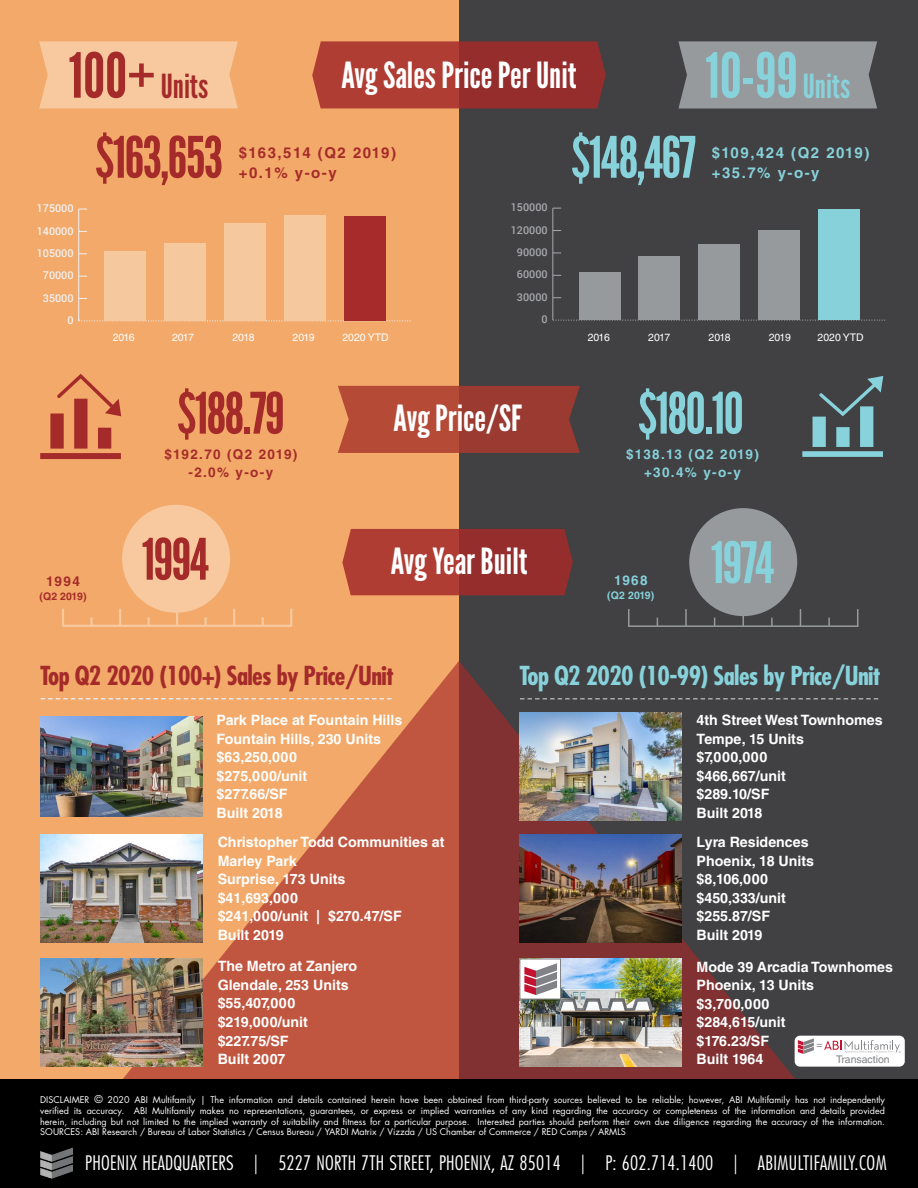
<style>
.page{position:relative;width:918px;height:1188px;background:#fff}
.page>*{position:absolute;margin:0;border:0;box-sizing:border-box;transform-origin:0 0}
.t1{font:62.1px "League Gothic";color:#87d2db}
.t2{font:57px "League Gothic";letter-spacing:-.025em;color:#a52b2a}
.t3{font:57px "League Gothic";letter-spacing:-.025em;color:#87d2db}
.t4{font:36px "League Gothic";color:#fff}
.t5{font:33.15px "League Gothic";color:#a52b2a}
.t6{font:700 condensed 25.5px "Futura Std";letter-spacing:-.025em;color:#87d2db}
.t7{font:700 condensed 25.5px "Futura Std";letter-spacing:-.025em;color:#a52b2a}
.t8{font:300 condensed 19.5px "Futura Std";letter-spacing:.01em;color:#fff}
.t9{font:700 15px/19.4px "Helvetica LT Std";letter-spacing:.1em;color:#87d2db}
.t10{font:700 15px/19.4px "Helvetica LT Std";letter-spacing:.085em;color:#a52b2a}
.t11{font:700 14.25px/18.6px "Helvetica LT Std";color:#fff}
.t12{font:700 13.5px/17.5px "Helvetica LT Std";letter-spacing:.1em;color:#87d2db;text-align:center}
.t13{font:700 13.5px/17.5px "Helvetica LT Std";letter-spacing:.1em;color:#a52b2a;text-align:center}
.t14{font:500 10.8px "Roboto";color:#f1f1f2}
.t15{font:500 10.8px "Roboto";color:#a7a9ac}
.t16{font:10.5px "Helvetica LT Std";color:#fff}
.t17{font:10.5px "Helvetica LT Std";color:#808285}
.t18{font:700 10.5px "Helvetica LT Std";letter-spacing:-.005em;color:#a52b2a}
.t19{font:700 10.5px "Helvetica LT Std";letter-spacing:-.005em;color:#87d2db}
.t20{font:9px/10.8px "Futura Std";color:#fff;text-align:justify}
.t21{font:5.1px "Arial";color:#808285}
.t22{font:2.55px "Arial";color:#808285}
.s1{font-size:62.1px}
.s2{font-size:55.2px}
.s3{font-size:33.15px}
.s4{font-size:10.5px}
</style>
<div class="page">
<div style="left:0;top:0;width:918px;height:1080px;background:#414042"></div>
<div style="left:0;top:0;width:459px;height:1081px;background:#f2a969"></div>
<svg style="left:122px;top:661px;width:674px;height:419px"></svg>
<img style="left:40px;top:716px;width:162px;height:101px">
<img style="left:40px;top:834px;width:162px;height:108px">
<img style="left:40px;top:959px;width:162px;height:108px">
<img style="left:520px;top:959px;width:162px;height:108px">
<img style="left:520px;top:712px;width:162px;height:108px">
<img style="left:520px;top:834px;width:162px;height:108px">
<svg style="left:41px;top:698px;width:351px;height:2px"></svg>
<svg style="left:520px;top:698px;width:358px;height:2px"></svg>
<div style="left:0;top:1080px;width:918px;height:108px;background:#000"></div>
<img style="left:40px;top:1147px;width:33px;height:32px">
<svg style="left:338px;top:386px;width:242px;height:67px"></svg>
<svg style="left:312px;top:41px;width:294px;height:67px"></svg>
<div style="left:39px;top:41px;width:199px;height:67px;background:#f8c99e"></div>
<div style="left:678px;top:41px;width:199px;height:67px;background:#979a9c"></div>
<svg style="left:78px;top:318px;width:333px;height:4px"></svg>
<hr style="left:78px;top:209px;width:1px;height:112px;background:#f1f1f2">
<div style="left:344px;top:216px;width:42px;height:105px;background:#a72b2a"></div>
<div style="left:284px;top:215px;width:42px;height:106px;background:#f6c89e"></div>
<div style="left:224px;top:223px;width:42px;height:98px;background:#f6c89e"></div>
<div style="left:164px;top:243px;width:42px;height:78px;background:#f6c89e"></div>
<div style="left:104px;top:251px;width:42px;height:70px;background:#f6c89e"></div>
<svg style="left:553px;top:320px;width:332px;height:1px"></svg>
<hr style="left:553px;top:208px;width:1px;height:112px;background:#a7a9ac">
<div style="left:818px;top:209px;width:42px;height:111px;background:#87d2da"></div>
<div style="left:758px;top:230px;width:42px;height:90px;background:#979a9c"></div>
<div style="left:698px;top:245px;width:42px;height:75px;background:#979a9c"></div>
<div style="left:639px;top:256px;width:41px;height:64px;background:#979a9c"></div>
<div style="left:579px;top:272px;width:42px;height:48px;background:#979a9c"></div>
<hr style="left:628px;top:625px;width:230px;height:2px;background:#979b9c">
<svg style="left:628px;top:609px;width:2px;height:17px"></svg>
<svg style="left:685px;top:609px;width:2px;height:16px"></svg>
<svg style="left:771px;top:618px;width:2px;height:8px"></svg>
<hr style="left:742px;top:560px;width:2px;height:66px;background:#979b9c">
<svg style="left:800px;top:609px;width:1px;height:16px"></svg>
<svg style="left:828px;top:618px;width:2px;height:8px"></svg>
<svg style="left:857px;top:609px;width:1px;height:16px"></svg>
<svg style="left:342px;top:529px;width:231px;height:66px"></svg>
<div style="left:689px;top:508px;width:108px;height:108px;background:#979a9c;border-radius:50%"></div>
<hr style="left:62px;top:625px;width:230px;height:2px;background:#f8c99e">
<svg style="left:62px;top:609px;width:2px;height:16px"></svg>
<svg style="left:90px;top:617px;width:3px;height:8px"></svg>
<svg style="left:119px;top:609px;width:2px;height:16px"></svg>
<svg style="left:147px;top:617px;width:3px;height:8px"></svg>
<svg style="left:205px;top:617px;width:2px;height:8px"></svg>
<hr style="left:176px;top:559px;width:2px;height:67px;background:#f8c99e">
<svg style="left:233px;top:609px;width:2px;height:16px"></svg>
<svg style="left:262px;top:617px;width:2px;height:8px"></svg>
<svg style="left:290px;top:609px;width:2px;height:16px"></svg>
<div style="left:122px;top:505px;width:108px;height:108px;background:#f8c99e;border-radius:50%"></div>
<div style="left:520px;top:959px;width:41px;height:40px;background:#fff"></div>
<svg style="left:524px;top:963px;width:33px;height:32px"></svg>
<div style="left:795px;top:1036px;width:110px;height:31px;background:#fff;border-radius:5px"></div>
<svg style="left:798px;top:1038px;width:16px;height:16px"></svg>
<svg style="left:824px;top:1040px;width:76px;height:13px"></svg>
<svg style="left:40px;top:374px;width:81px;height:85px"></svg>
<svg style="left:802px;top:376px;width:81px;height:81px"></svg>
<h3 class="t5" style="left:69px;top:66px;width:141px"><span class="s1">100</span><span class="s2">+</span> Units</h3>
<h1 class="t1" style="left:705px;top:39px;width:146px">10-99 <span class="s3">Units</span></h1>
<h2 class="t2" style="left:95px;top:123px;width:129px">$163,653</h2>
<h3 class="t4" style="left:341px;top:54px;width:237px">Avg Sales Price Per Unit</h3>
<h2 class="t3" style="left:571px;top:123px;width:126px">$148,467</h2>
<h3 class="t10" style="left:239px;top:143px;width:159px">$163,514 (Q2 2019) +0.1% y-o-y</h3>
<h3 class="t9" style="left:712px;top:143px;width:159px">$109,424 (Q2 2019) +35.7% y-o-y</h3>
<p class="t14" style="left:37px;top:201px;width:38px">175000</p>
<p class="t15" style="left:511px;top:200px;width:38px">150000</p>
<p class="t14" style="left:37px;top:223px;width:38px">140000</p>
<p class="t15" style="left:511px;top:222px;width:38px">120000</p>
<p class="t14" style="left:37px;top:245px;width:38px">105000</p>
<p class="t15" style="left:517px;top:245px;width:32px">90000</p>
<p class="t14" style="left:43px;top:268px;width:32px">70000</p>
<p class="t15" style="left:517px;top:267px;width:32px">60000</p>
<p class="t14" style="left:43px;top:290px;width:32px">35000</p>
<p class="t15" style="left:517px;top:289px;width:32px">30000</p>
<p class="t14" style="left:67px;top:313px;width:8px">0</p>
<p class="t15" style="left:541px;top:312px;width:8px">0</p>
<p class="t16" style="left:113px;top:331px;width:24px">2016</p>
<p class="t16" style="left:172px;top:331px;width:24px">2017</p>
<p class="t16" style="left:233px;top:331px;width:24px">2018</p>
<p class="t16" style="left:293px;top:331px;width:24px">2019</p>
<p class="t16" style="left:342px;top:331px;width:48px">2020 YTD</p>
<p class="t16" style="left:588px;top:331px;width:24px">2016</p>
<p class="t16" style="left:648px;top:331px;width:24px">2017</p>
<p class="t16" style="left:709px;top:331px;width:24px">2018</p>
<p class="t16" style="left:769px;top:331px;width:24px">2019</p>
<p class="t16" style="left:818px;top:331px;width:48px">2020 YTD</p>
<h2 class="t2" style="left:177px;top:379px;width:109px">$188.79</h2>
<h3 class="t13" style="left:164px;top:445px;width:135px">$192.70 (Q2 2019) -2.0% y-o-y</h3>
<h3 class="t4" style="left:394px;top:397px;width:130px">Avg Price/SF</h3>
<h2 class="t3" style="left:638px;top:379px;width:107px">$180.10</h2>
<h3 class="t12" style="left:626px;top:445px;width:134px">$138.13 (Q2 2019) +30.4% y-o-y</h3>
<h3 class="t13" style="left:46px;top:572px;width:35px">1994</h3>
<p class="t18" style="left:39px;top:590px;width:49px">(Q2 2019)</p>
<h2 class="t2" style="left:142px;top:525px;width:68px">1994</h2>
<h2 class="t3" style="left:711px;top:529px;width:65px">1974</h2>
<h3 class="t4" style="left:391px;top:539px;width:138px">Avg Year Built</h3>
<h3 class="t12" style="left:614px;top:571px;width:35px">1968</h3>
<p class="t19" style="left:607px;top:589px;width:49px">(Q2 2019)</p>
<h3 class="t7" style="left:40px;top:660px;width:355px">Top Q2 2020 (100+) Sales by Price/Unit</h3>
<h3 class="t6" style="left:520px;top:660px;width:363px">Top Q2 2020 (10-99) Sales by Price/Unit</h3>
<h3 class="t11" style="left:696px;top:711px;width:188px">4th Street West Townhomes<br>Tempe, 15 Units<br>$7,000,000<br>$466,667/unit<br>$289.10/SF<br>Built 2018</h3>
<h3 class="t11" style="left:696px;top:833px;width:119px">Lyra Residences<br>Phoenix, 18 Units $8,106,000 $450,333/unit $255.87/SF<br>Built 2019</h3>
<h3 class="t11" style="left:217px;top:711px;width:187px">Park Place at Fountain Hills<br>Fountain Hills, 230 Units $63,250,000<br>$275,000/unit<br>$277.66/SF<br>Built 2018</h3>
<h3 class="t11" style="left:218px;top:833px;width:228px">Christopher Todd Communities at<br>Marley Park<br>Surprise, 173 Units<br>$41,693,000<br>$241,000/unit | $270.47/SF<br>Built 2019</h3>
<h3 class="t11" style="left:218px;top:957px;width:141px">The Metro at Zanjero<br>Glendale, 253 Units $55,407,000 $219,000/unit $227.75/SF<br>Built 2007</h3>
<h3 class="t11" style="left:696px;top:957px;width:198px">Mode 39 Arcadia Townhomes<br>Phoenix, 13 Units<br>$3,700,000<br>$284,615/unit<br>$176.23/SF<br>Built 1964</h3>
<p class="t21" style="left:714px;top:987px;width:5px">©</p>
<p class="t17" style="left:816px;top:1038px;width:8px">=</p>
<p class="t22" style="left:899px;top:1050px;width:3px">©</p>
<p class="t17" style="left:836px;top:1053px;width:55px">Transaction</p>
<p class="t20" style="left:40px;top:1094px;width:846px">DISCLAIMER <span class="s4">©</span> 2020 ABI Multifamily | The information and details contained herein have been obtained from third-party sources believed to be reliable; however, ABI Multifamily has not independently verified its accuracy. ABI Multifamily makes no representations, guarantees, or express or implied warranties of any kind regarding the accuracy or completeness of the information and details provided herein, including but not limited to the implied warranty of suitability and fitness for a particular purpose. Interested parties should perform their own due diligence regarding the accuracy of the information.<br>SOURCES: ABI Research / Bureau of Labor Statistics / Census Bureau / YARDI Matrix / Vizzda / US Chamber of Commerce / RED Comps / ARMLS</p>
<h3 class="t8" style="left:85px;top:1151px;width:803px">PHOENIX HEADQUARTERS | 5227 NORTH 7TH STREET, PHOENIX, AZ 85014 | P: 602.714.1400 | ABIMULTIFAMILY.COM</h3>
</div>
